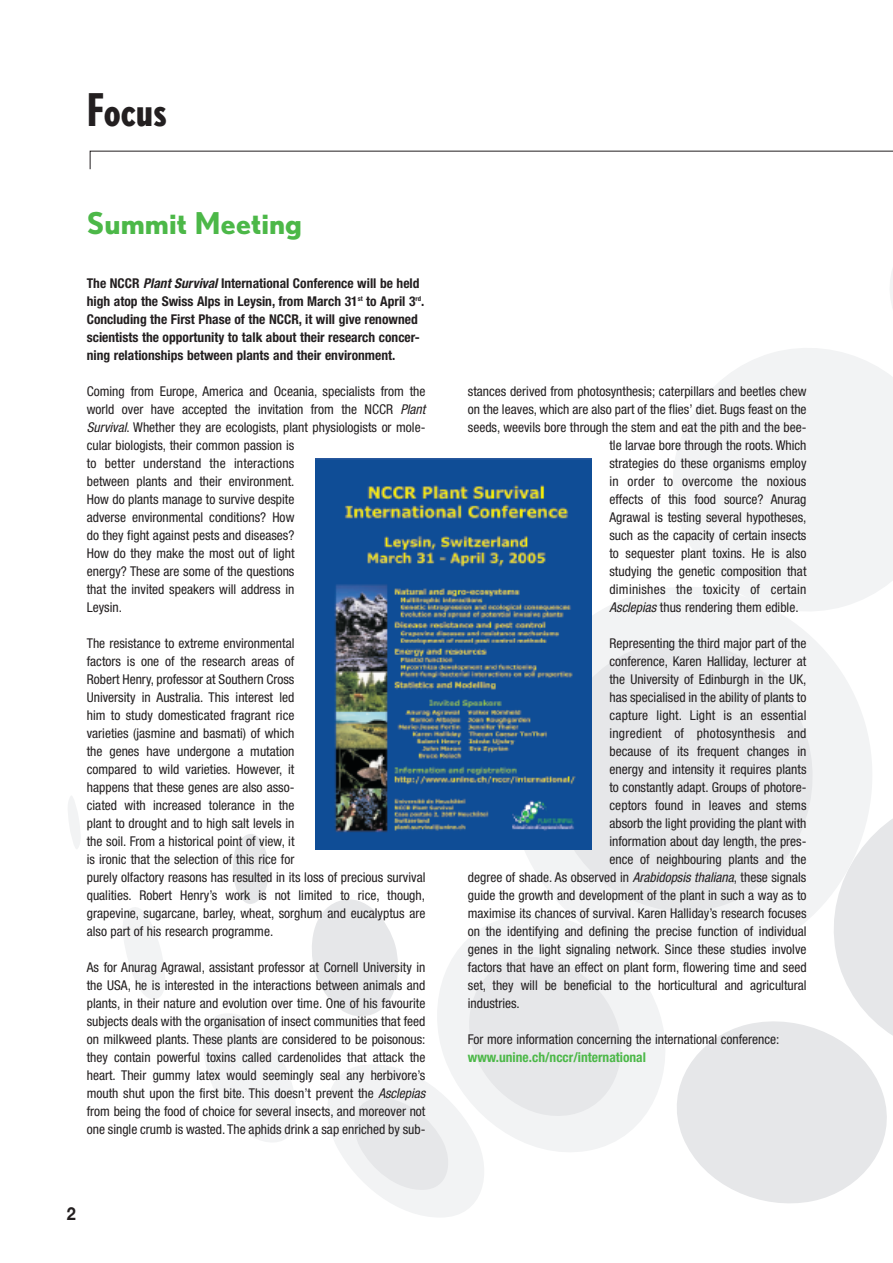
<style>
.page{position:relative;width:893px;height:1263px;background:#fff}
.page>*{position:absolute;margin:0;border:0;box-sizing:border-box;transform-origin:0 0}
.t1{font:700 condensed 45px "Nobel";color:#231f20}
.t2{font:700 30px "Nobel";color:#4cb848}
.t3{font:700 18px "Helvetica Neue";color:#231f20;scale:.9 1}
.t4{font:condensed 13.5px/18px "Helvetica Neue";color:#231f20}
.t5{font:700 condensed 13.5px/18px "Helvetica Neue";color:#231f20}
.t6{font:condensed 13.5px "Helvetica Neue";letter-spacing:.02em;color:#231f20}
.t7{font:700 condensed 13.5px "Helvetica Neue";color:#4cb848}
.s1{font-style:italic}
</style>
<div class="page">
<svg style="left:890px;top:269px;width:3px;height:39px"></svg>
<svg style="left:673px;top:348px;width:220px;height:215px;fill:#f2f3f4"></svg>
<svg style="left:123px;top:907px;width:42px;height:92px"></svg>
<svg style="left:630px;top:983px;width:32px;height:148px;fill:#f2f3f4"></svg>
<svg style="left:68px;top:796px;width:12px;height:53px"></svg>
<svg style="left:662px;top:1021px;width:225px;height:182px;fill:#e6e7e9"></svg>
<svg style="left:818px;top:423px;width:75px;height:649px"></svg>
<svg style="left:203px;top:834px;width:427px;height:383px"></svg>
<svg style="left:489px;top:563px;width:404px;height:420px;fill:#f2f3f4"></svg>
<svg style="left:538px;top:624px;width:289px;height:302px;fill:#e6e7e9"></svg>
<svg style="left:89px;top:150px;width:804px;height:20px"></svg>
<img style="left:315px;top:458px;width:277px;height:391px">
<h1 class="t1" style="left:87px;top:84px;width:82px">Focus</h1>
<h2 class="t2" style="left:87px;top:206px;width:217px">Summit Meeting</h2>
<p class="t5" style="left:87px;top:275px;width:339px">The NCCR <span class="s1">Plant Survival</span> International Conference will be held high atop the Swiss Alps in Leysin, from March 31<sup>st</sup> to April 3<sup>rd</sup>.<br>Concluding the First Phase of the NCCR, it will give renowned scientists the opportunity to talk about their research concer&shy;ning relationships between plants and their environment.</p>
<p class="t4" style="left:87px;top:383px;width:340px">Coming from Europe, America and Oceania, specialists from the world over have accepted the invitation from the NCCR <span class="s1">Plant Survival</span>. Whether they are ecologists, plant physiologists or mole&shy;cular biologists, their common passion is<br>to better understand the interactions<br>between plants and their environment.<br>How do plants manage to survive despite<br>adverse environmental conditions? How<br>do they fight against pests and diseases?<br>How do they make the most out of light<br>energy? These are some of the questions<br>that the invited speakers will address in<br>Leysin.</p>
<p class="t4" style="left:87px;top:635px;width:340px">The resistance to extreme environmental<br>factors is one of the research areas of<br>Robert Henry, professor at Southern Cross<br>University in Australia. This interest led<br>him to study domesticated fragrant rice<br>varieties (jasmine and basmati) of which<br>the genes have undergone a mutation<br>compared to wild varieties. However, it<br>happens that these genes are also asso-<br>ciated with increased tolerance in the<br>plant to drought and to high salt levels in<br>the soil. From a historical point of view, it<br>is ironic that the selection of this rice for<br>purely olfactory reasons has resulted in its loss of precious survival qualities. Robert Henry’s work is not limited to rice, though, grapevine, sugarcane, barley, wheat, sorghum and eucalyptus are also part of his research programme.</p>
<p class="t4" style="left:87px;top:959px;width:340px;text-align:justify">As for Anurag Agrawal, assistant professor at Cornell University in the USA, he is interested in the interactions between animals and plants, in their nature and evolution over time. One of his favourite subjects deals with the organisation of insect communities that feed on milkweed plants. These plants are considered to be poisonous: they contain powerful toxins called cardenolides that attack the heart. Their gummy latex would seemingly seal any herbivore’s mouth shut upon the first bite. This doesn’t prevent the <span class="s1">Asclepias </span>from being the food of choice for several insects, and moreover not one single crumb is wasted. The aphids drink a sap enriched by sub-</p>
<h3 class="t3" style="left:67px;top:1207px;width:12px">2</h3>
<p class="t4" style="left:468px;top:383px;width:340px">stances derived from photosynthesis; caterpillars and beetles chew</p>
<p class="t4" style="left:468px;top:401px;width:340px">on the leaves, which are also part of the flies’ diet. Bugs feast on the</p>
<p class="t4" style="left:468px;top:419px;width:340px">seeds, weevils bore through the stem and eat the pith and the bee-</p>
<p class="t4" style="left:609px;top:437px;width:199px">tle larvae bore through the roots. Which</p>
<p class="t4" style="left:609px;top:455px;width:199px">strategies do these organisms employ</p>
<p class="t6" style="left:609px;top:476px;width:198px">in order to overcome the noxious</p>
<p class="t4" style="left:609px;top:491px;width:199px">effects of this food source? Anurag</p>
<p class="t4" style="left:609px;top:509px;width:198px">Agrawal is testing several hypotheses,</p>
<p class="t4" style="left:609px;top:527px;width:198px">such as the capacity of certain insects</p>
<p class="t4" style="left:609px;top:545px;width:198px">to sequester plant toxins. He is also</p>
<p class="t4" style="left:609px;top:563px;width:199px">studying the genetic composition that</p>
<p class="t6" style="left:609px;top:584px;width:198px">diminishes the toxicity of certain</p>
<p class="t4" style="left:609px;top:599px;width:191px"><span class="s1">Asclepias</span> thus rendering them edible.</p>
<p class="t4" style="left:609px;top:635px;width:198px">Representing the third major part of the</p>
<p class="t4" style="left:609px;top:653px;width:198px">conference, Karen Halliday, lecturer at</p>
<p class="t4" style="left:609px;top:671px;width:198px">the University of Edinburgh in the UK,</p>
<p class="t4" style="left:609px;top:689px;width:198px">has specialised in the ability of plants to</p>
<p class="t4" style="left:609px;top:707px;width:198px">capture light. Light is an essential</p>
<p class="t6" style="left:609px;top:728px;width:198px">ingredient of photosynthesis and</p>
<p class="t4" style="left:609px;top:743px;width:198px">because of its frequent changes in</p>
<p class="t4" style="left:609px;top:761px;width:199px">energy and intensity it requires plants</p>
<p class="t4" style="left:609px;top:779px;width:199px">to constantly adapt. Groups of photore-</p>
<p class="t4" style="left:609px;top:797px;width:199px">ceptors found in leaves and stems</p>
<p class="t4" style="left:609px;top:815px;width:198px">absorb the light providing the plant with</p>
<p class="t4" style="left:609px;top:833px;width:199px">information about day length, the pres-</p>
<p class="t4" style="left:609px;top:851px;width:198px">ence of neighbouring plants and the</p>
<p class="t4" style="left:468px;top:869px;width:340px">degree of shade. As observed in <span class="s1">Arabidopsis thaliana</span>, these signals</p>
<p class="t4" style="left:468px;top:887px;width:340px">guide the growth and development of the plant in such a way as to</p>
<p class="t4" style="left:468px;top:905px;width:340px">maximise its chances of survival. Karen Halliday’s research focuses</p>
<p class="t4" style="left:468px;top:923px;width:340px">on the identifying and defining the precise function of individual</p>
<p class="t4" style="left:468px;top:941px;width:340px">genes in the light signaling network. Since these studies involve</p>
<p class="t4" style="left:468px;top:959px;width:340px">factors that have an effect on plant form, flowering time and seed</p>
<p class="t4" style="left:468px;top:977px;width:340px">set, they will be beneficial to the horticultural and agricultural</p>
<p class="t4" style="left:468px;top:995px;width:53px">industries.</p>
<p class="t4" style="left:468px;top:1031px;width:313px">For more information concerning the international conference:</p>
<p class="t7" style="left:468px;top:1052px;width:180px">www.unine.ch/nccr/international</p>
</div>
